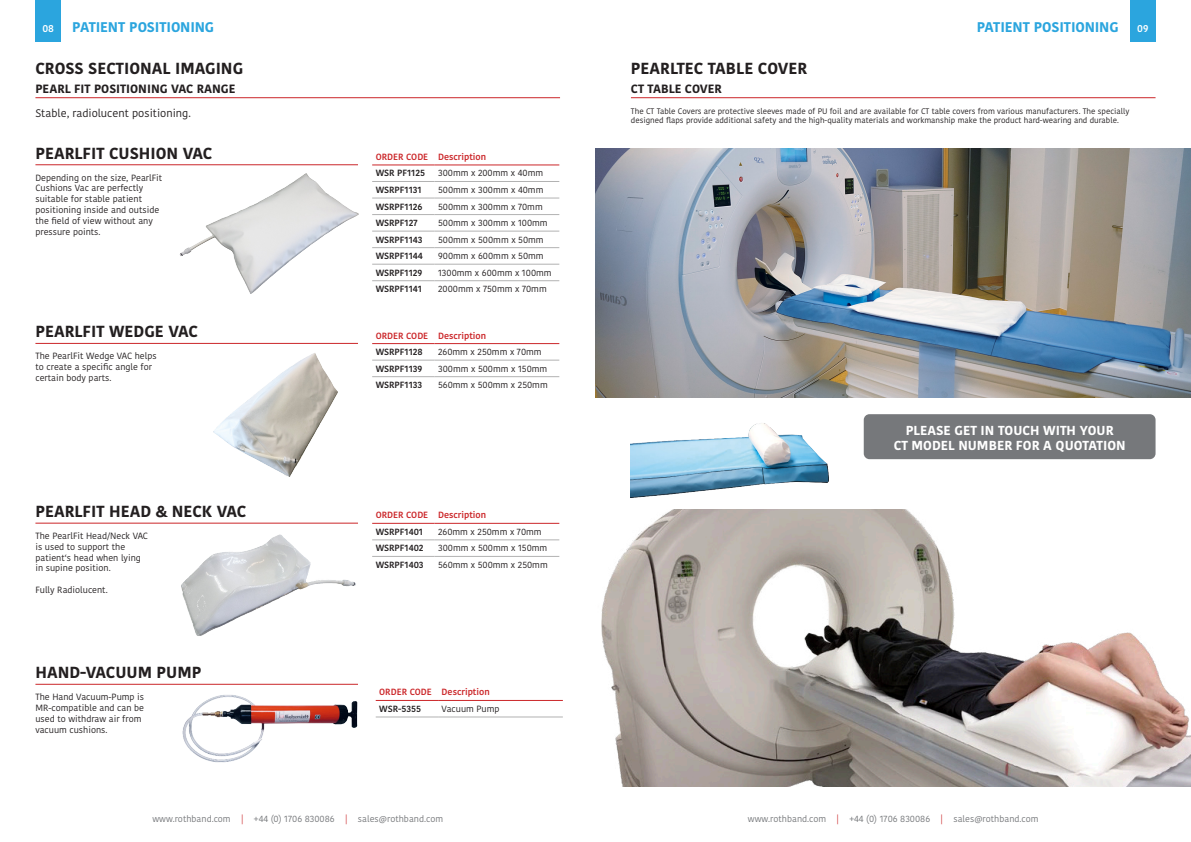
<style>
.page{position:relative;width:1191px;height:842px;background:#fff}
.page>*{position:absolute;margin:0;border:0;box-sizing:border-box;transform-origin:0 0}
.t1{font:700 16px "Kohinoor Devanagari";color:#231f20}
.t2{font:700 14px "Kohinoor Devanagari";letter-spacing:-.01em;color:#2ba5de}
.t3{font:700 13px/15.6px "Kohinoor Devanagari";color:#fff;text-align:center}
.t4{font:700 12px "Kohinoor Devanagari";color:#231f20}
.t5{font:11px "Kohinoor Devanagari";color:#231f20}
.t6{font:600 10px "Kohinoor Devanagari";color:#fff}
.t7{font:9px/10.8px "Kohinoor Devanagari";color:#231f20}
.t8{font:600 9px "Kohinoor Devanagari";color:#231f20}
.t9{font:9px "Kohinoor Devanagari";color:#76787b}
.t10{font:600 9px "Kohinoor Devanagari";color:#cb2629}
.t11{font:8px/9.6px "Kohinoor Devanagari";color:#231f20}
.s1{color:#cb2629}
</style>
<div class="page">
<div style="left:35px;top:0;width:26px;height:41px;background:#2ba5de"></div>
<hr style="left:372px;top:165px;width:62px;height:1px;background:#cb2629">
<hr style="left:434px;top:165px;width:125px;height:1px;background:#cb2629">
<hr style="left:372px;top:181px;width:62px;height:1px;background:#b2b2b2">
<hr style="left:434px;top:181px;width:125px;height:1px;background:#b2b2b2">
<hr style="left:372px;top:198px;width:62px;height:1px;background:#b2b2b2">
<hr style="left:434px;top:198px;width:125px;height:1px;background:#b2b2b2">
<hr style="left:372px;top:214px;width:62px;height:1px;background:#b2b2b2">
<hr style="left:434px;top:214px;width:125px;height:1px;background:#b2b2b2">
<hr style="left:372px;top:231px;width:62px;height:1px;background:#b2b2b2">
<hr style="left:434px;top:231px;width:125px;height:1px;background:#b2b2b2">
<hr style="left:372px;top:247px;width:62px;height:1px;background:#b2b2b2">
<hr style="left:434px;top:247px;width:125px;height:1px;background:#b2b2b2">
<hr style="left:372px;top:264px;width:62px;height:1px;background:#b2b2b2">
<hr style="left:434px;top:264px;width:125px;height:1px;background:#b2b2b2">
<hr style="left:372px;top:280px;width:62px;height:1px;background:#b2b2b2">
<hr style="left:434px;top:280px;width:125px;height:1px;background:#b2b2b2">
<hr style="left:372px;top:343px;width:62px;height:1px;background:#cb2629">
<hr style="left:434px;top:343px;width:125px;height:1px;background:#cb2629">
<hr style="left:372px;top:360px;width:62px;height:1px;background:#b2b2b2">
<hr style="left:434px;top:360px;width:125px;height:1px;background:#b2b2b2">
<hr style="left:372px;top:376px;width:62px;height:1px;background:#b2b2b2">
<hr style="left:434px;top:376px;width:125px;height:1px;background:#b2b2b2">
<hr style="left:372px;top:523px;width:62px;height:1px;background:#cb2629">
<hr style="left:434px;top:523px;width:125px;height:1px;background:#cb2629">
<hr style="left:372px;top:540px;width:62px;height:1px;background:#b2b2b2">
<hr style="left:434px;top:540px;width:125px;height:1px;background:#b2b2b2">
<hr style="left:372px;top:556px;width:62px;height:1px;background:#b2b2b2">
<hr style="left:434px;top:556px;width:125px;height:1px;background:#b2b2b2">
<hr style="left:35px;top:165px;width:323px;height:1px;background:#cb2629">
<hr style="left:35px;top:343px;width:323px;height:1px;background:#cb2629">
<hr style="left:35px;top:523px;width:323px;height:1px;background:#cb2629">
<hr style="left:35px;top:684px;width:323px;height:1px;background:#cb2629">
<hr style="left:35px;top:98px;width:525px;height:1px;background:#cb2629">
<img style="left:180px;top:173px;width:178px;height:120px">
<img style="left:213px;top:353px;width:124px;height:123px">
<img style="left:181px;top:534px;width:175px;height:102px">
<img style="left:182px;top:695px;width:176px;height:68px">
<img style="left:601px;top:509px;width:590px;height:278px">
<div style="left:1130px;top:0;width:25px;height:41px;background:#2ba5de"></div>
<hr style="left:631px;top:98px;width:524px;height:1px;background:#cb2629">
<img style="left:595px;top:148px;width:596px;height:250px">
<img style="left:631px;top:423px;width:198px;height:75px">
<div style="left:863px;top:414px;width:292px;height:45px;background:#76787b;border-radius:6px"></div>
<hr style="left:376px;top:700px;width:62px;height:1px;background:#cb2629">
<hr style="left:438px;top:700px;width:125px;height:1px;background:#cb2629">
<hr style="left:376px;top:717px;width:62px;height:1px;background:#b2b2b2">
<hr style="left:438px;top:717px;width:125px;height:1px;background:#b2b2b2">
<p class="t6" style="left:42px;top:23px;width:13px">08</p>
<p class="t2" style="left:72px;top:15px;width:143px">PATIENT POSITIONING</p>
<p class="t1" style="left:35px;top:54px;width:209px">CROSS SECTIONAL IMAGING</p>
<p class="t4" style="left:35px;top:78px;width:201px">PEARL FIT POSITIONING VAC RANGE</p>
<p class="t5" style="left:35px;top:107px;width:157px">Stable, radiolucent positioning.</p>
<p class="t1" style="left:35px;top:139px;width:178px">PEARLFIT CUSHION VAC</p>
<p class="t7" style="left:35px;top:172px;width:128px">Depending on the size, PearlFit<br>Cushions Vac are perfectly suitable for stable patient positioning inside and outside the field of view without any pressure points.</p>
<p class="t1" style="left:35px;top:317px;width:164px">PEARLFIT WEDGE VAC</p>
<p class="t7" style="left:35px;top:351px;width:123px">The PearlFit Wedge VAC helps to create a specific angle for certain body parts.</p>
<p class="t1" style="left:35px;top:497px;width:212px">PEARLFIT HEAD &amp; NECK VAC</p>
<p class="t7" style="left:35px;top:530px;width:114px">The PearlFit Head/Neck VAC is used to support the patient‘s head when lying in supine position.</p>
<p class="t7" style="left:35px;top:584px;width:74px">Fully Radiolucent.</p>
<p class="t1" style="left:35px;top:658px;width:167px">HAND-VACUUM PUMP</p>
<p class="t7" style="left:35px;top:692px;width:110px">The Hand Vacuum-Pump is<br>MR-compatible and can be used to withdraw air from vacuum cushions.</p>
<p class="t10" style="left:376px;top:152px;width:54px">ORDER CODE</p>
<p class="t10" style="left:438px;top:152px;width:50px">Description</p>
<p class="t8" style="left:376px;top:168px;width:51px">WSR PF1125</p>
<p class="t7" style="left:438px;top:168px;width:107px">300mm x 200mm x 40mm</p>
<p class="t8" style="left:376px;top:185px;width:47px">WSRPF1131</p>
<p class="t7" style="left:438px;top:184px;width:107px">500mm x 300mm x 40mm</p>
<p class="t8" style="left:376px;top:201px;width:48px">WSRPF1126</p>
<p class="t7" style="left:438px;top:201px;width:106px">500mm x 300mm x 70mm</p>
<p class="t8" style="left:376px;top:218px;width:43px">WSRPF127</p>
<p class="t7" style="left:438px;top:218px;width:111px">500mm x 300mm x 100mm</p>
<p class="t8" style="left:376px;top:234px;width:48px">WSRPF1143</p>
<p class="t7" style="left:438px;top:234px;width:107px">500mm x 500mm x 50mm</p>
<p class="t8" style="left:376px;top:251px;width:49px">WSRPF1144</p>
<p class="t7" style="left:438px;top:251px;width:107px">900mm x 600mm x 50mm</p>
<p class="t8" style="left:376px;top:267px;width:48px">WSRPF1129</p>
<p class="t7" style="left:438px;top:267px;width:115px">1300mm x 600mm x 100mm</p>
<p class="t8" style="left:376px;top:284px;width:48px">WSRPF1141</p>
<p class="t7" style="left:438px;top:284px;width:110px">2000mm x 750mm x 70mm</p>
<p class="t10" style="left:376px;top:330px;width:54px">ORDER CODE</p>
<p class="t10" style="left:438px;top:330px;width:50px">Description</p>
<p class="t8" style="left:376px;top:347px;width:48px">WSRPF1128</p>
<p class="t7" style="left:438px;top:347px;width:105px">260mm x 250mm x 70mm</p>
<p class="t8" style="left:376px;top:363px;width:48px">WSRPF1139</p>
<p class="t7" style="left:438px;top:363px;width:111px">300mm x 500mm x 150mm</p>
<p class="t8" style="left:376px;top:380px;width:48px">WSRPF1133</p>
<p class="t7" style="left:438px;top:380px;width:111px">560mm x 500mm x 250mm</p>
<p class="t10" style="left:376px;top:510px;width:54px">ORDER CODE</p>
<p class="t10" style="left:438px;top:510px;width:50px">Description</p>
<p class="t8" style="left:376px;top:526px;width:49px">WSRPF1401</p>
<p class="t7" style="left:438px;top:526px;width:105px">260mm x 250mm x 70mm</p>
<p class="t8" style="left:376px;top:543px;width:49px">WSRPF1402</p>
<p class="t7" style="left:438px;top:543px;width:111px">300mm x 500mm x 150mm</p>
<p class="t8" style="left:376px;top:559px;width:49px">WSRPF1403</p>
<p class="t7" style="left:438px;top:559px;width:111px">560mm x 500mm x 250mm</p>
<p class="t10" style="left:379px;top:687px;width:54px">ORDER CODE</p>
<p class="t10" style="left:441px;top:687px;width:50px">Description</p>
<p class="t8" style="left:379px;top:703px;width:43px">WSR-5355</p>
<p class="t7" style="left:441px;top:703px;width:59px">Vacuum Pump</p>
<p class="t2" style="left:976px;top:15px;width:143px">PATIENT POSITIONING</p>
<p class="t6" style="left:1137px;top:23px;width:13px">09</p>
<p class="t1" style="left:631px;top:54px;width:178px">PEARLTEC TABLE COVER</p>
<p class="t4" style="left:631px;top:78px;width:92px">CT TABLE COVER</p>
<p class="t11" style="left:631px;top:106px;width:500px">The CT Table Covers are protective sleeves made of PU foil and are available for CT table covers from various manufacturers. The specially designed flaps provide additional safety and the high-quality materials and workmanship make the product hard-wearing and durable.</p>
<p class="t3" style="left:893px;top:422px;width:233px">PLEASE GET IN TOUCH WITH YOUR<br>CT MODEL NUMBER FOR A QUOTATION</p>
<p class="t9" style="left:152px;top:813px;width:292px">www.rothband.com <span class="s1">|</span> +44 (0) 1706 830086 <span class="s1">|</span> sales@rothband.com</p>
<p class="t9" style="left:748px;top:813px;width:292px">www.rothband.com <span class="s1">|</span> +44 (0) 1706 830086 <span class="s1">|</span> sales@rothband.com</p>
</div>
